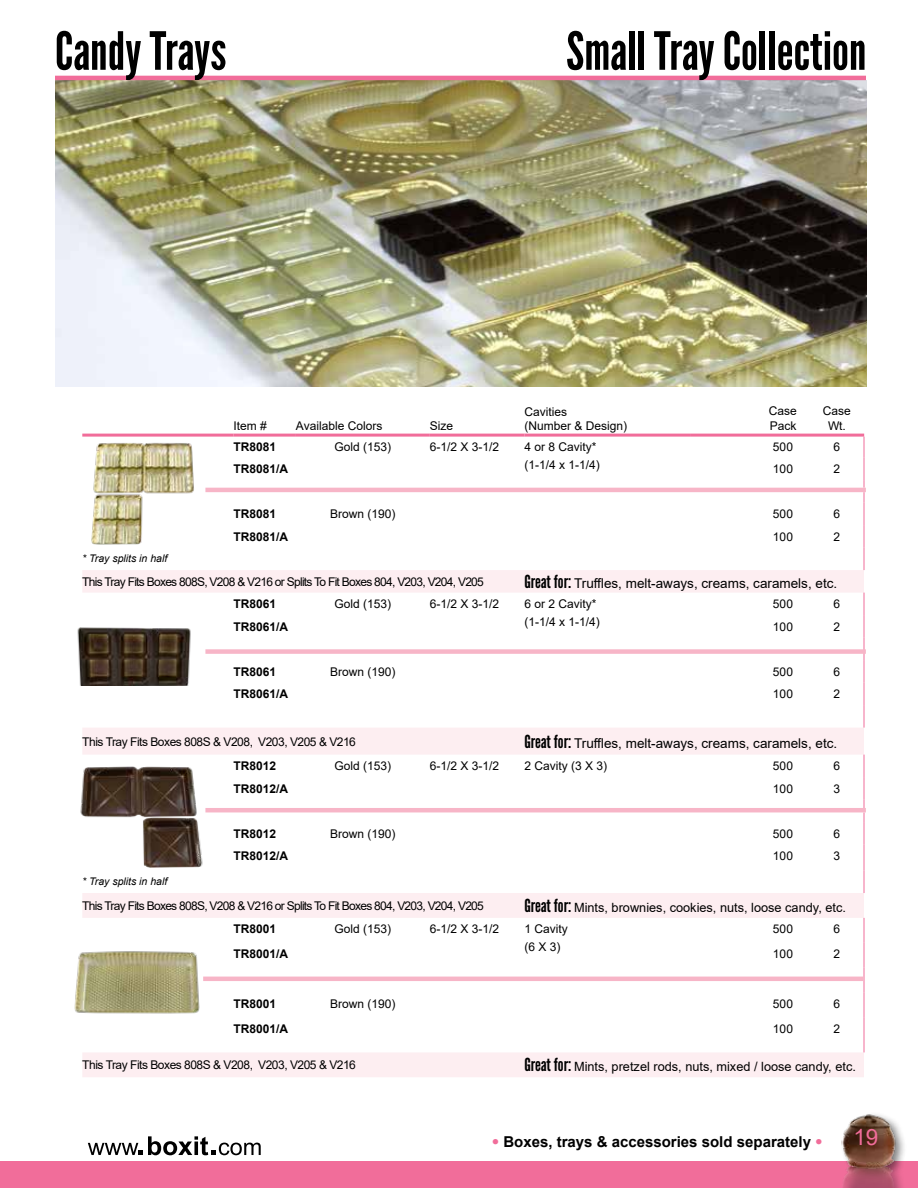
<style>
.page{position:relative;width:918px;height:1188px;background:#fff}
.page>*{position:absolute;margin:0;border:0;box-sizing:border-box;transform-origin:0 0}
.t1{font:52.5px "League Gothic";color:#000}
.t2{font:22.5px "Arial";color:#f16d9a}
.t3{font:700 15px "Arial";color:#000}
.t4{font:13.5px "Arial";color:#000}
.t5{font:12.75px "Arial";color:#000}
.t6{font:12px/14.4px "Arial";letter-spacing:-.04em;color:#000;text-align:center}
.t7{font:12px/18px "Arial";color:#000}
.t8{font:12px "Arial";letter-spacing:-.06em;color:#000}
.t9{font:700 12px "Arial";color:#000}
.t10{font:italic 10.5px "Arial";color:#000}
.s1{font-family:"League Gothic";font-size:18px}
.s2{font-family:"Helvetica Neue LT Std";font-weight:100;color:#f16d9a}
</style>
<div class="page">
<div style="left:0;top:1161px;width:918px;height:27px;background:#f16d9a"></div>
<div style="left:840px;top:1112px;width:67px;height:69px;background:#000;opacity:.5"></div>
<img style="left:841px;top:1112px;width:60px;height:52px">
<div style="left:839px;top:1164px;width:68px;height:24px;background:#000;opacity:.5"></div>
<img style="left:841px;top:1167px;width:58px;height:21px">
<svg style="left:88px;top:1136px;width:173px;height:19px"></svg>
<img style="left:55px;top:80px;width:812px;height:307px">
<svg style="left:82px;top:570px;width:782px;height:507px"></svg>
<hr style="left:82px;top:434px;width:151px;height:3px;background:#f16d9a">
<hr style="left:233px;top:434px;width:63px;height:3px;background:#f16d9a">
<hr style="left:296px;top:434px;width:134px;height:3px;background:#f16d9a">
<hr style="left:430px;top:434px;width:94px;height:3px;background:#f16d9a">
<hr style="left:524px;top:434px;width:166px;height:3px;background:#f16d9a">
<hr style="left:690px;top:434px;width:66px;height:3px;background:#f16d9a">
<hr style="left:756px;top:434px;width:54px;height:3px;background:#f16d9a">
<hr style="left:810px;top:434px;width:54px;height:3px;background:#f16d9a">
<hr style="left:864px;top:1017px;width:1px;height:35px;background:#f16d9a">
<svg style="left:864px;top:437px;width:1px;height:133px"></svg>
<svg style="left:82px;top:593px;width:783px;height:300px"></svg>
<svg style="left:864px;top:918px;width:1px;height:99px"></svg>
<img style="left:91px;top:442px;width:103px;height:103px">
<div style="left:205px;top:649px;width:661px;height:5px;background:#f7b5c7"></div>
<hr style="left:55px;top:76px;width:811px;height:4px;background:#f16d9a">
<img style="left:80px;top:766px;width:130px;height:102px">
<img style="left:74px;top:924px;width:129px;height:115px">
<hr style="left:203px;top:977px;width:661px;height:4px;background:#f7b5c7">
<img style="left:77px;top:625px;width:133px;height:60px">
<hr style="left:205px;top:488px;width:661px;height:4px;background:#f7b5c7">
<hr style="left:205px;top:808px;width:661px;height:4px;background:#f7b5c7">
<h1 class="t1" style="left:55px;top:20px;width:173px">Candy Trays</h1>
<h1 class="t1" style="left:566px;top:20px;width:302px">Small Tray Collection</h1>
<p class="t6" style="left:233px;top:418px;width:35px">Item #</p>
<p class="t7" style="left:296px;top:416px;width:88px">Available Colors</p>
<p class="t6" style="left:430px;top:418px;width:25px">Size</p>
<p class="t7" style="left:524px;top:405px;width:104px;line-height:13.5px">Cavities<br>(Number &amp; Design)</p>
<p class="t7" style="left:769px;top:404px;width:30px;line-height:14.4px">Case<br>Pack</p>
<p class="t6" style="left:823px;top:404px;width:30px">Case<br>Wt.</p>
<p class="t9" style="left:233px;top:438px;width:44px">TR8081</p>
<p class="t6" style="left:335px;top:439px;width:58px">Gold (153)</p>
<p class="t6" style="left:430px;top:439px;width:71px">6-1/2 X 3-1/2</p>
<p class="t7" style="left:524px;top:437px;width:77px">4 or 8 Cavity* (1-1/4 x 1-1/4)</p>
<p class="t6" style="left:773px;top:439px;width:22px">500</p>
<p class="t6" style="left:834px;top:439px;width:8px">6</p>
<p class="t9" style="left:233px;top:460px;width:56px">TR8081/A</p>
<p class="t6" style="left:773px;top:462px;width:22px">100</p>
<p class="t6" style="left:834px;top:462px;width:8px">2</p>
<p class="t9" style="left:233px;top:505px;width:44px">TR8081</p>
<p class="t7" style="left:330px;top:505px;width:67px">Brown (190)</p>
<p class="t6" style="left:773px;top:507px;width:22px">500</p>
<p class="t6" style="left:834px;top:507px;width:8px">6</p>
<p class="t9" style="left:233px;top:528px;width:56px">TR8081/A</p>
<p class="t6" style="left:773px;top:529px;width:22px">100</p>
<p class="t6" style="left:834px;top:529px;width:8px">2</p>
<p class="t10" style="left:82px;top:552px;width:86px">* Tray splits in half</p>
<p class="t8" style="left:82px;top:574px;width:403px">This Tray Fits Boxes 808S, V208 &amp; V216 or Splits To Fit Boxes 804, V203, V204, V205</p>
<p class="t4" style="left:524px;top:574px;width:314px"><span class="s1">Great for:</span> Truffles, melt-aways, creams, caramels, etc.</p>
<p class="t9" style="left:233px;top:595px;width:44px">TR8061</p>
<p class="t6" style="left:335px;top:597px;width:58px">Gold (153)</p>
<p class="t6" style="left:430px;top:597px;width:71px">6-1/2 X 3-1/2</p>
<p class="t7" style="left:524px;top:595px;width:77px">6 or 2 Cavity* (1-1/4 x 1-1/4)</p>
<p class="t6" style="left:773px;top:597px;width:22px">500</p>
<p class="t6" style="left:834px;top:597px;width:8px">6</p>
<p class="t9" style="left:233px;top:618px;width:56px">TR8061/A</p>
<p class="t6" style="left:773px;top:619px;width:22px">100</p>
<p class="t6" style="left:834px;top:619px;width:8px">2</p>
<p class="t9" style="left:233px;top:663px;width:44px">TR8061</p>
<p class="t7" style="left:330px;top:662px;width:67px">Brown (190)</p>
<p class="t6" style="left:773px;top:664px;width:22px">500</p>
<p class="t6" style="left:834px;top:664px;width:8px">6</p>
<p class="t9" style="left:233px;top:685px;width:56px">TR8061/A</p>
<p class="t6" style="left:773px;top:687px;width:22px">100</p>
<p class="t6" style="left:834px;top:687px;width:8px">2</p>
<p class="t6" style="left:82px;top:734px;width:275px">This Tray Fits Boxes 808S &amp; V208, V203, V205 &amp; V216</p>
<p class="t4" style="left:524px;top:734px;width:314px"><span class="s1">Great for:</span> Truffles, melt-aways, creams, caramels, etc.</p>
<p class="t9" style="left:233px;top:757px;width:44px">TR8012</p>
<p class="t6" style="left:335px;top:759px;width:58px">Gold (153)</p>
<p class="t6" style="left:430px;top:759px;width:71px">6-1/2 X 3-1/2</p>
<p class="t6" style="left:524px;top:759px;width:84px">2 Cavity (3 X 3)</p>
<p class="t6" style="left:773px;top:759px;width:22px">500</p>
<p class="t6" style="left:834px;top:759px;width:8px">6</p>
<p class="t9" style="left:233px;top:780px;width:56px">TR8012/A</p>
<p class="t6" style="left:773px;top:781px;width:22px">100</p>
<p class="t6" style="left:834px;top:781px;width:8px">3</p>
<p class="t9" style="left:233px;top:825px;width:44px">TR8012</p>
<p class="t7" style="left:330px;top:824px;width:67px">Brown (190)</p>
<p class="t6" style="left:773px;top:826px;width:22px">500</p>
<p class="t6" style="left:834px;top:826px;width:8px">6</p>
<p class="t9" style="left:233px;top:847px;width:56px">TR8012/A</p>
<p class="t6" style="left:773px;top:849px;width:22px">100</p>
<p class="t6" style="left:834px;top:849px;width:8px">3</p>
<p class="t10" style="left:82px;top:874px;width:86px">* Tray splits in half</p>
<p class="t8" style="left:82px;top:898px;width:403px">This Tray Fits Boxes 808S, V208 &amp; V216 or Splits To Fit Boxes 804, V203, V204, V205</p>
<p class="t5" style="left:524px;top:899px;width:323px"><span class="s1">Great for:</span> Mints, brownies, cookies, nuts, loose candy, etc.</p>
<p class="t9" style="left:233px;top:921px;width:44px">TR8001</p>
<p class="t6" style="left:335px;top:922px;width:58px">Gold (153)</p>
<p class="t6" style="left:430px;top:922px;width:71px">6-1/2 X 3-1/2</p>
<p class="t6" style="left:524px;top:920px;width:45px;line-height:18px;text-align:left">1 Cavity (6 X 3)</p>
<p class="t6" style="left:773px;top:922px;width:22px">500</p>
<p class="t6" style="left:834px;top:922px;width:8px">6</p>
<p class="t9" style="left:233px;top:946px;width:56px">TR8001/A</p>
<p class="t6" style="left:773px;top:947px;width:22px">100</p>
<p class="t6" style="left:834px;top:947px;width:8px">2</p>
<p class="t9" style="left:233px;top:995px;width:44px">TR8001</p>
<p class="t7" style="left:330px;top:995px;width:67px">Brown (190)</p>
<p class="t6" style="left:773px;top:996px;width:22px">500</p>
<p class="t6" style="left:834px;top:996px;width:8px">6</p>
<p class="t9" style="left:233px;top:1020px;width:56px">TR8001/A</p>
<p class="t6" style="left:773px;top:1021px;width:22px">100</p>
<p class="t6" style="left:834px;top:1021px;width:8px">2</p>
<p class="t6" style="left:82px;top:1058px;width:275px">This Tray Fits Boxes 808S &amp; V208, V203, V205 &amp; V216</p>
<p class="t5" style="left:524px;top:1058px;width:333px"><span class="s1">Great for:</span> Mints, pretzel rods, nuts, mixed / loose candy, etc.</p>
<p class="t3" style="left:492px;top:1131px;width:333px"><span class="s2">•</span> Boxes, trays &amp; accessories sold separately <span class="s2">•</span></p>
<h2 class="t2" style="left:853px;top:1122px;width:27px">19</h2>
</div>
